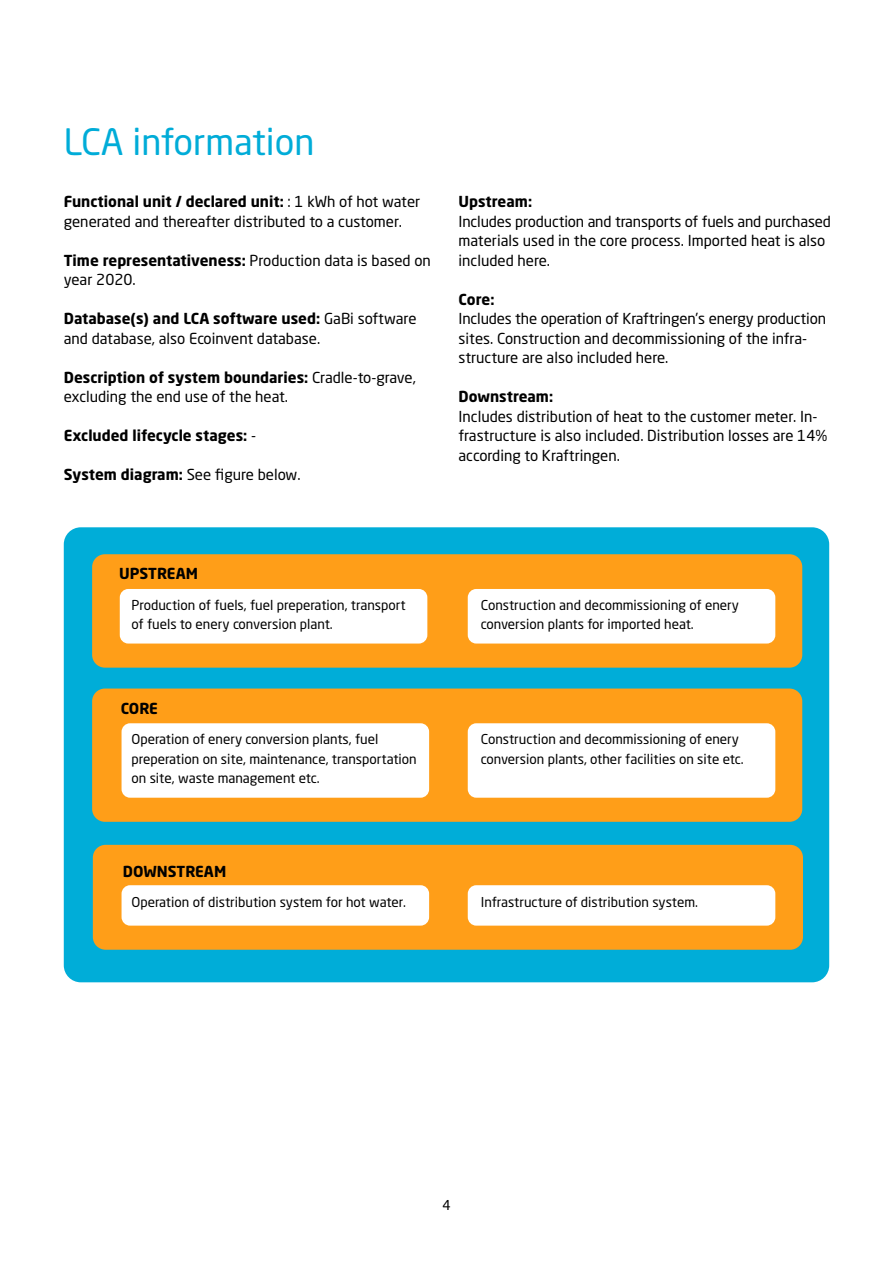
<style>
.page{position:relative;width:893px;height:1263px;background:#fff}
.page>*{position:absolute;margin:0;border:0;box-sizing:border-box;transform-origin:0 0}
.t1{font:36px "Neo Sans Std";color:#00acd8}
.t2{font:15px/19.5px "Neo Sans Std";color:#000}
.t3{font:700 15px "Neo Sans Std";color:#000}
.t4{font:13.5px/19.5px "Neo Sans Std";color:#000}
.s1{font-weight:700}
.s2{font-weight:400}
</style>
<div class="page">
<div style="left:64px;top:527px;width:765px;height:455px;background:#00add8;border-radius:17px"></div>
<div style="left:93px;top:845px;width:710px;height:105px;background:#ff9e18;border-radius:13px"></div>
<div style="left:468px;top:885px;width:307px;height:41px;background:#fff;border-radius:9px"></div>
<div style="left:92px;top:554px;width:710px;height:114px;background:#ff9e18;border-radius:13px"></div>
<div style="left:92px;top:688px;width:710px;height:134px;background:#ff9e18;border-radius:13px"></div>
<div style="left:120px;top:589px;width:307px;height:54px;background:#fff;border-radius:9px"></div>
<div style="left:122px;top:885px;width:307px;height:41px;background:#fff;border-radius:9px"></div>
<div style="left:122px;top:723px;width:307px;height:75px;background:#fff;border-radius:9px"></div>
<div style="left:468px;top:589px;width:307px;height:54px;background:#fff;border-radius:9px"></div>
<div style="left:468px;top:723px;width:307px;height:75px;background:#fff;border-radius:9px"></div>
<h1 class="t1" style="left:64px;top:120px;width:252px">LCA information</h1>
<p class="t2" style="left:64px;top:192px;width:358px"><span class="s1">Functional unit / declared unit:</span> : 1 kWh of hot water generated and thereafter distributed to a customer.</p>
<p class="t2" style="left:64px;top:250px;width:369px"><span class="s1">Time representativeness:</span> Production data is based on year 2020.</p>
<p class="t2" style="left:64px;top:309px;width:354px"><span class="s1">Database(s) and LCA software used:</span> GaBi software and database, also Ecoinvent database.</p>
<p class="t2" style="left:64px;top:367px;width:354px"><span class="s1">Description of system boundaries:</span> Cradle-to-grave, excluding the end use of the heat.</p>
<p class="t3" style="left:64px;top:426px;width:194px">Excluded lifecycle stages: <span class="s2">-</span></p>
<p class="t2" style="left:64px;top:465px;width:238px"><span class="s1">System diagram:</span> See figure below.</p>
<p class="t3" style="left:459px;top:192px;width:75px">Upstream:</p>
<p class="t2" style="left:459px;top:211px;width:374px">Includes production and transports of fuels and purchased materials used in the core process. Imported heat is also included here.</p>
<p class="t3" style="left:459px;top:289px;width:37px">Core:</p>
<p class="t2" style="left:459px;top:309px;width:369px">Includes the operation of Kraftringen’s energy production sites. Construction and decommissioning of the infra&shy;structure are also included here.</p>
<p class="t3" style="left:459px;top:387px;width:96px">Downstream:</p>
<p class="t2" style="left:459px;top:406px;width:370px">Includes distribution of heat to the customer meter. In&shy;frastructure is also included. Distribution losses are 14% according to Kraftringen.</p>
<p class="t3" style="left:119px;top:564px;width:80px">UPSTREAM</p>
<p class="t4" style="left:131px;top:595px;width:276px">Production of fuels, fuel preperation, transport of fuels to enery conversion plant.</p>
<p class="t3" style="left:121px;top:699px;width:39px">CORE</p>
<p class="t4" style="left:131px;top:729px;width:287px">Operation of enery conversion plants, fuel preperation on site, maintenance, transportation on site, waste management etc.</p>
<p class="t3" style="left:123px;top:861px;width:105px">DOWNSTREAM</p>
<p class="t4" style="left:131px;top:892px;width:276px">Operation of distribution system for hot water.</p>
<p class="t4" style="left:481px;top:595px;width:260px">Construction and decommissioning of enery conversion plants for imported heat.</p>
<p class="t4" style="left:481px;top:729px;width:264px">Construction and decommissioning of enery conversion plants, other facilities on site etc.</p>
<p class="t4" style="left:481px;top:892px;width:219px">Infrastructure of distribution system.</p>
<p class="t4" style="left:442px;top:1194px;width:10px">4</p>
</div>
